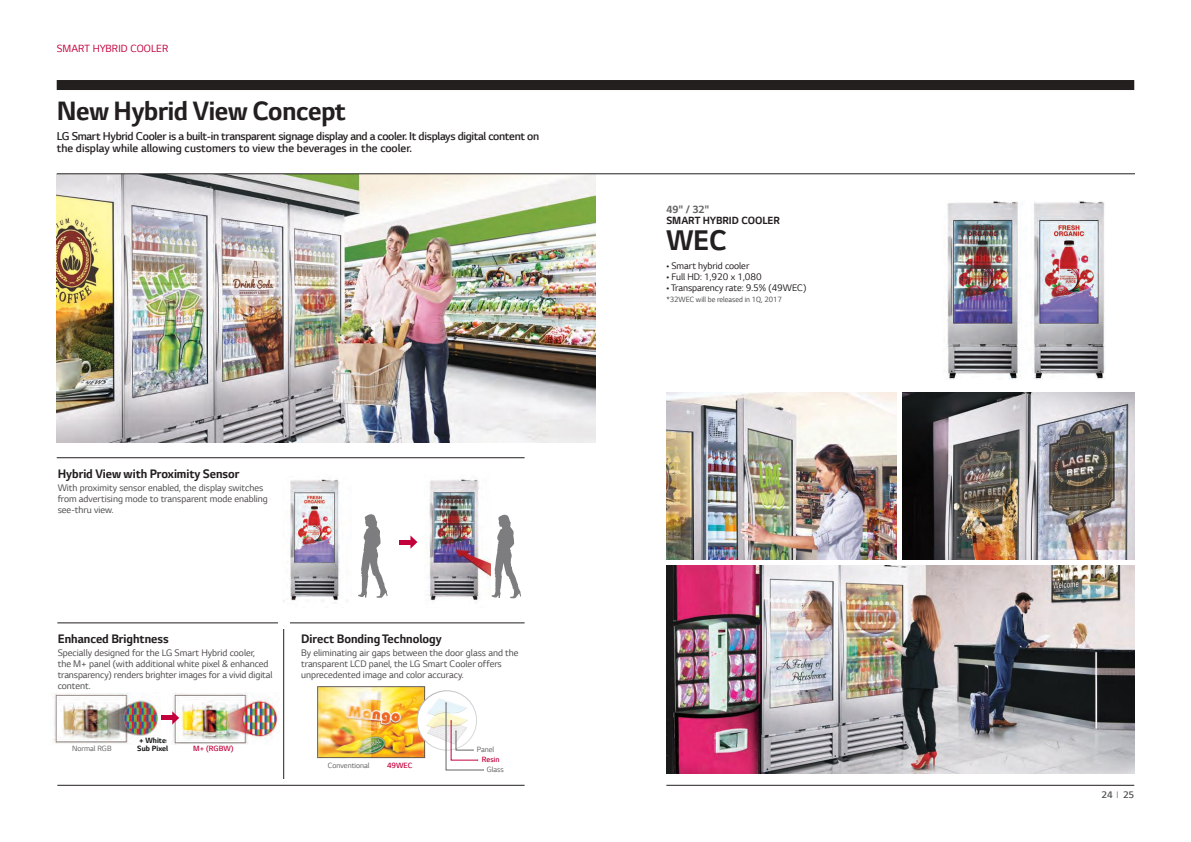
<style>
.page{position:relative;width:1191px;height:842px;background:#fff}
.page>*{position:absolute;margin:0;border:0;box-sizing:border-box;transform-origin:0 0}
.t1{font:700 30px "LG Smart";color:#241f1f}
.t2{font:700 28px "LG Smart";letter-spacing:-.01em;color:#241f1f}
.t3{font:700 13px "LG Smart";color:#241f1f}
.t4{font:300 12px/12px "LG Smart";letter-spacing:-.025em;color:#241f1f}
.t5{font:11px "LG Smart";color:#c3023d}
.t6{font:700 11px "LG Smart";color:#241f1f}
.t7{font:700 11px "LG Smart";color:#656365}
.t8{font:10px/11px "LG Smart";color:#4e4b4c}
.t9{font:10px "LG Smart";color:#241f1f}
.t10{font:300 10px "LG Smart";color:#4e4b4c}
.t11{font:8px "LG Smart";color:#656365}
.t12{font:8px "LG Smart";color:#4e4b4c}
.t13{font:300 8px "LG Smart";color:#c3023d}
.t14{font:700 8px/8px "LG Smart";color:#111213}
.s1{font-style:inherit}
</style>
<div class="page">
<img style="left:666px;top:392px;width:468px;height:382px">
<img style="left:57px;top:174px;width:538px;height:268px">
<hr style="left:57px;top:173px;width:1078px;height:1px;background:#241f1f">
<div style="left:57px;top:80px;width:1077px;height:10px;background:#241f1f"></div>
<hr style="left:666px;top:785px;width:468px;height:1px;background:#241f1f">
<hr style="left:283px;top:623px;width:1px;height:163px;background:#241f1f">
<hr style="left:57px;top:458px;width:467px;height:1px;background:#241f1f">
<hr style="left:57px;top:623px;width:467px;height:1px;background:#241f1f">
<div style="left:278px;top:617px;width:11px;height:12px;background:#fff"></div>
<div style="left:278px;top:780px;width:11px;height:11px;background:#fff"></div>
<hr style="left:57px;top:785px;width:467px;height:1px;background:#241f1f">
<img style="left:53px;top:693px;width:107px;height:51px">
<img style="left:172px;top:692px;width:107px;height:52px">
<img style="left:317px;top:686px;width:108px;height:72px">
<div style="left:417px;top:691px;width:59px;height:59px;background:#fff;border-radius:50%"></div>
<img style="left:426px;top:696px;width:42px;height:51px">
<svg style="left:445px;top:702px;width:39px;height:68px"></svg>
<img style="left:283px;top:478px;width:57px;height:125px">
<svg style="left:358px;top:514px;width:30px;height:84px"></svg>
<svg style="left:491px;top:515px;width:30px;height:84px"></svg>
<img style="left:428px;top:479px;width:63px;height:124px">
<hr style="left:399px;top:540px;width:13px;height:4px;background:#c3023d">
<svg style="left:410px;top:535px;width:7px;height:14px"></svg>
<div style="left:161px;top:715px;width:13px;height:5px;background:#c3023d"></div>
<svg style="left:172px;top:711px;width:7px;height:13px"></svg>
<img style="left:947px;top:201px;width:158px;height:179px">
<hr style="left:897px;top:383px;width:4px;height:181px;background:#fff">
<hr style="left:663px;top:560px;width:474px;height:4px;background:#fff">
<p class="t5" style="left:57px;top:42px;width:14px">Smart</p>
<p class="t5" style="left:93px;top:42px;width:10px">Hybrid</p>
<p class="t5" style="left:130px;top:42px;width:14px">Cooler</p>
<h2 class="t2" style="left:57px;top:94px;width:291px">New Hybrid View Concept</h2>
<p class="t4" style="left:57px;top:130px;width:484px">LG Smart Hybrid Cooler is a built-in transparent signage display and a cooler. It displays digital content on the display while allowing customers to view the beverages in the cooler.</p>
<h3 class="t3" style="left:58px;top:466px;width:183px">Hybrid View with Proximity Sensor</h3>
<p class="t8" style="left:58px;top:482px;width:211px">With proximity sensor enabled, the display switches from advertising mode to transparent mode enabling see-thru view.</p>
<h3 class="t3" style="left:58px;top:631px;width:112px">Enhanced Brightness</h3>
<p class="t8" style="left:58px;top:647px;width:216px">Specially designed for the LG Smart Hybrid cooler,<br>the M+ panel (with additional white pixel &amp; enhanced transparency) renders brighter images for a vivid digital content.</p>
<p class="t14" style="left:137px;top:737px;width:32px">+ White<br>Sub Pixel</p>
<p class="t11" style="left:72px;top:743px;width:41px">Normal RGB</p>
<p class="t13" style="left:193px;top:743px;width:42px">M+ (RGBW)</p>
<h3 class="t3" style="left:301px;top:631px;width:142px">Direct Bonding Technology</h3>
<p class="t8" style="left:301px;top:647px;width:219px">By eliminating air gaps between the door glass and the transparent LCD panel, the LG Smart Cooler offers unprecedented image and color accuracy.</p>
<p class="t11" style="left:328px;top:761px;width:43px">Conventional</p>
<p class="t13" style="left:387px;top:761px;width:27px">49WEC</p>
<p class="t11" style="left:477px;top:744px;width:19px">Panel</p>
<p class="t13" style="left:482px;top:754px;width:19px">Resin</p>
<p class="t11" style="left:487px;top:764px;width:19px">Glass</p>
<p class="t7" style="left:666px;top:203px;width:45px">49" / 32"</p>
<p class="t6" style="left:666px;top:214px;width:83px">Smart Hybrid Coole</p>
<p class="t6" style="left:773px;top:214px;width:8px">r</p>
<h1 class="t1" style="left:666px;top:222px;width:60px">WEC</h1>
<p class="t9" style="left:666px;top:260px;width:85px">• Smart hybrid cooler</p>
<p class="t9" style="left:666px;top:271px;width:97px">• Full HD: 1,920 x 1,080</p>
<p class="t9" style="left:666px;top:282px;width:141px">• Transparency rate: 9.5% (49WEC)</p>
<p class="t12" style="left:666px;top:295px;width:117px">*32WEC will be released in 1Q, 2017</p>
<p class="t10" style="left:1101px;top:788px;width:34px">24 <span class="s1">i</span> 25</p>
</div>
